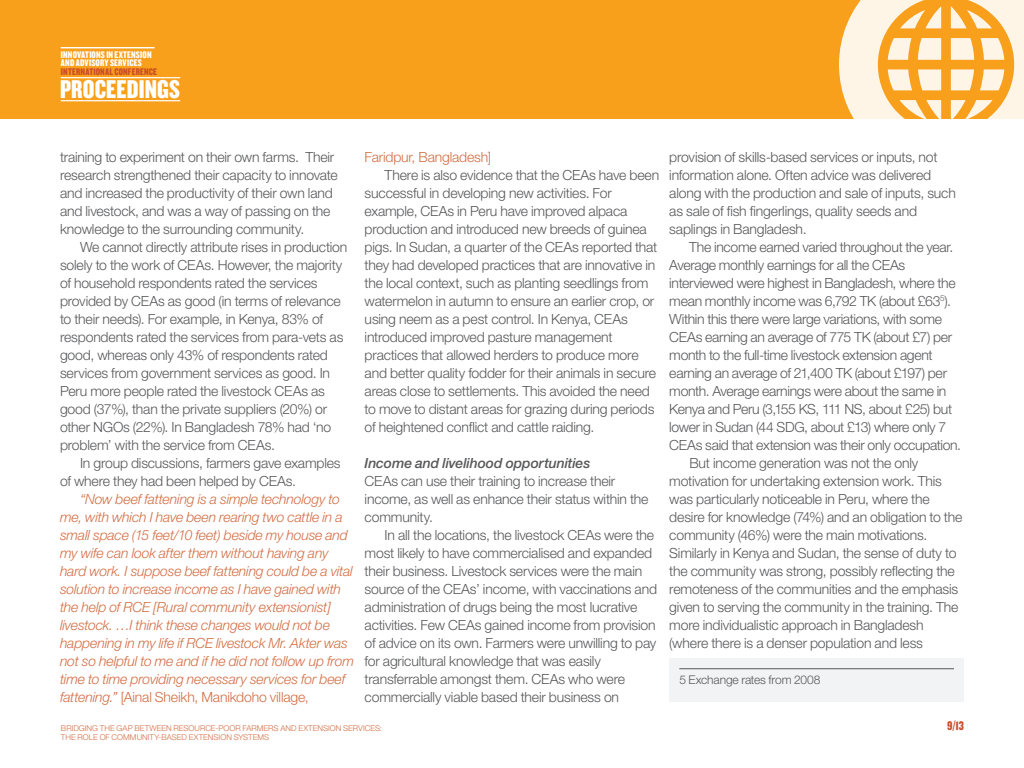
<style>
.page{position:relative;width:1024px;height:768px;background:#fff}
.page>*{position:absolute;margin:0;border:0;box-sizing:border-box;transform-origin:0 0}
.t1{font:26.7px "Knockout HTF69 Full Liteweight";letter-spacing:.005em;color:#fff}
.t2{font:300 14px/18px "Helvetica Neue";letter-spacing:-.015em;color:#57585a}
.t3{font:italic 300 14px/18px "Helvetica Neue";letter-spacing:-.015em;color:#d36e44}
.t4{font:italic 500 14px "Helvetica Neue";letter-spacing:-.01em;color:#57585a}
.t5{font:300 14px "Helvetica Neue";letter-spacing:-.01em;color:#d36e44}
.t6{font:13px "Knockout HTF69 Full Liteweight";color:#c94d28}
.t7{font:300 12px "Helvetica Neue";letter-spacing:-.01em;color:#57585a}
.t8{font:10px/8.5px "Knockout HTF69 Full Liteweight";letter-spacing:.015em;color:#fff}
.t9{font:10px "Knockout HTF69 Full Liteweight";letter-spacing:.015em;color:#c94d28}
.t10{font:300 8px/9px "Helvetica Neue";color:#d36e44}
.s1{font-style:normal}
</style>
<div class="page">
<div style="left:0;top:0;width:1024px;height:119px;background:#f89f1c"></div>
<hr style="left:61px;top:77px;width:119px;height:1px;background:#fff">
<hr style="left:61px;top:100px;width:119px;height:1px;background:#fff">
<hr style="left:61px;top:47px;width:94px;height:1px;background:#fff">
<svg style="left:839px;top:0;width:185px;height:119px;fill:#fef5e7"></svg>
<svg style="left:951px;top:38px;width:23px;height:22px"></svg>
<svg style="left:951px;top:6px;width:41px;height:22px"></svg>
<svg style="left:951px;top:69px;width:23px;height:21px"></svg>
<svg style="left:951px;top:100px;width:42px;height:19px"></svg>
<div style="left:669px;top:658px;width:295px;height:44px;background:#f2f3f4"></div>
<hr style="left:679px;top:668px;width:275px;height:1px;background:#57585a">
<p class="t8" style="left:61px;top:50px;width:92px">INNOVATIONS IN EXTENSION<br>AND ADVISORY SERVICES</p>
<p class="t9" style="left:61px;top:66px;width:97px">INTERNATIONAL CONFERENCE</p>
<h1 class="t1" style="left:60px;top:75px;width:122px">PROCEEDINGS</h1>
<p class="t2" style="left:60px;top:148px;width:279px">training to experiment on their own farms. Their research strengthened their capacity to innovate and increased the productivity of their own land and livestock, and was a way of passing on the knowledge to the surrounding community.</p>
<p class="t2" style="left:60px;top:238px;width:289px;text-indent:20px">We cannot directly attribute rises in production solely to the work of CEAs. However, the majority of household respondents rated the services provided by CEAs as good (in terms of relevance to their needs). For example, in Kenya, 83% of respondents rated the services from para-vets as good, whereas only 43% of respondents rated services from government services as good. In Peru more people rated the livestock CEAs as good (37%), than the private suppliers (20%) or other NGOs (22%). In Bangladesh 78% had ‘no problem’ with the service from CEAs.</p>
<p class="t2" style="left:60px;top:454px;width:282px;text-indent:20px">In group discussions, farmers gave examples of where they had been helped by CEAs.</p>
<p class="t3" style="left:60px;top:490px;width:295px;text-indent:20px">“Now beef fattening is a simple technology to me, with which I have been rearing two cattle in a small space (15 feet/10 feet) beside my house and my wife can look after them without having any hard work. I suppose beef fattening could be a vital solution to increase income as I have gained with the help of RCE [Rural community extensionist] livestock. …I think these changes would not be happening in my life if RCE livestock Mr. Akter was not so helpful to me and if he did not follow up from time to time providing necessary services for beef fattening.” <span class="s1">[Ainal Sheikh, Manikdoho village,</span></p>
<p class="t5" style="left:365px;top:149px;width:128px">Faridpur, Bangladesh]</p>
<p class="t2" style="left:365px;top:166px;width:296px;text-indent:20px">There is also evidence that the CEAs have been successful in developing new activities. For example, CEAs in Peru have improved alpaca production and introduced new breeds of guinea pigs. In Sudan, a quarter of the CEAs reported that they had developed practices that are innovative in the local context, such as planting seedlings from watermelon in autumn to ensure an earlier crop, or using neem as a pest control. In Kenya, CEAs introduced improved pasture management practices that allowed herders to produce more and better quality fodder for their animals in secure areas close to settlements. This avoided the need to move to distant areas for grazing during periods of heightened conflict and cattle raiding.</p>
<p class="t4" style="left:365px;top:455px;width:227px">Income and livelihood opportunities</p>
<p class="t2" style="left:365px;top:472px;width:285px">CEAs can use their training to increase their income, as well as enhance their status within the community.</p>
<p class="t2" style="left:365px;top:526px;width:294px;text-indent:20px">In all the locations, the livestock CEAs were the most likely to have commercialised and expanded their business. Livestock services were the main source of the CEAs’ income, with vaccinations and administration of drugs being the most lucrative activities. Few CEAs gained income from provision of advice on its own. Farmers were unwilling to pay for agricultural knowledge that was easily transferrable amongst them. CEAs who were commercially viable based their business on</p>
<p class="t2" style="left:669px;top:148px;width:288px">provision of skills-based services or inputs, not information alone. Often advice was delivered along with the production and sale of inputs, such as sale of fish fingerlings, quality seeds and saplings in Bangladesh.</p>
<p class="t2" style="left:689px;top:238px;width:265px">The income earned varied throughout the year.</p>
<p class="t2" style="left:669px;top:256px;width:238px">Average monthly earnings for all the CEAs</p>
<p class="t2" style="left:669px;top:274px;width:288px">interviewed were highest in Bangladesh, where the</p>
<p class="t2" style="left:669px;top:292px;width:283px">mean monthly income was 6,792 TK (about £63<sup>5</sup>).</p>
<p class="t2" style="left:669px;top:310px;width:274px">Within this there were large variations, with some</p>
<p class="t2" style="left:669px;top:328px;width:284px">CEAs earning an average of 775 TK (about £7) per</p>
<p class="t2" style="left:669px;top:346px;width:265px">month to the full-time livestock extension agent</p>
<p class="t2" style="left:669px;top:364px;width:279px">earning an average of 21,400 TK (about £197) per</p>
<p class="t2" style="left:669px;top:382px;width:279px">month. Average earnings were about the same in</p>
<p class="t2" style="left:669px;top:400px;width:284px">Kenya and Peru (3,155 KS, 111 NS, about £25) but</p>
<p class="t2" style="left:669px;top:418px;width:279px">lower in Sudan (44 SDG, about £13) where only 7</p>
<p class="t2" style="left:669px;top:436px;width:293px">CEAs said that extension was their only occupation.</p>
<p class="t2" style="left:689px;top:454px;width:230px">But income generation was not the only</p>
<p class="t2" style="left:669px;top:472px;width:274px">motivation for undertaking extension work. This</p>
<p class="t2" style="left:669px;top:490px;width:262px">was particularly noticeable in Peru, where the</p>
<p class="t2" style="left:669px;top:508px;width:295px">desire for knowledge (74%) and an obligation to the</p>
<p class="t2" style="left:669px;top:526px;width:260px">community (46%) were the main motivations.</p>
<p class="t2" style="left:669px;top:544px;width:289px">Similarly in Kenya and Sudan, the sense of duty to</p>
<p class="t2" style="left:669px;top:562px;width:287px">the community was strong, possibly reflecting the</p>
<p class="t2" style="left:669px;top:580px;width:291px">remoteness of the communities and the emphasis</p>
<p class="t2" style="left:669px;top:598px;width:291px">given to serving the community in the training. The</p>
<p class="t2" style="left:669px;top:616px;width:256px">more individualistic approach in Bangladesh</p>
<p class="t2" style="left:669px;top:634px;width:255px">(where there is a denser population and less</p>
<p class="t7" style="left:679px;top:672px;width:143px">5 Exchange rates from 2008</p>
<p class="t10" style="left:61px;top:723px;width:323px">BRIDGING THE GAP BETWEEN RESOURCE-POOR FARMERS AND EXTENSION SERVICES:<br>THE ROLE OF COMMUNITY-BASED EXTENSION SYSTEMS</p>
<p class="t6" style="left:947px;top:719px;width:18px">9/13</p>
</div>
